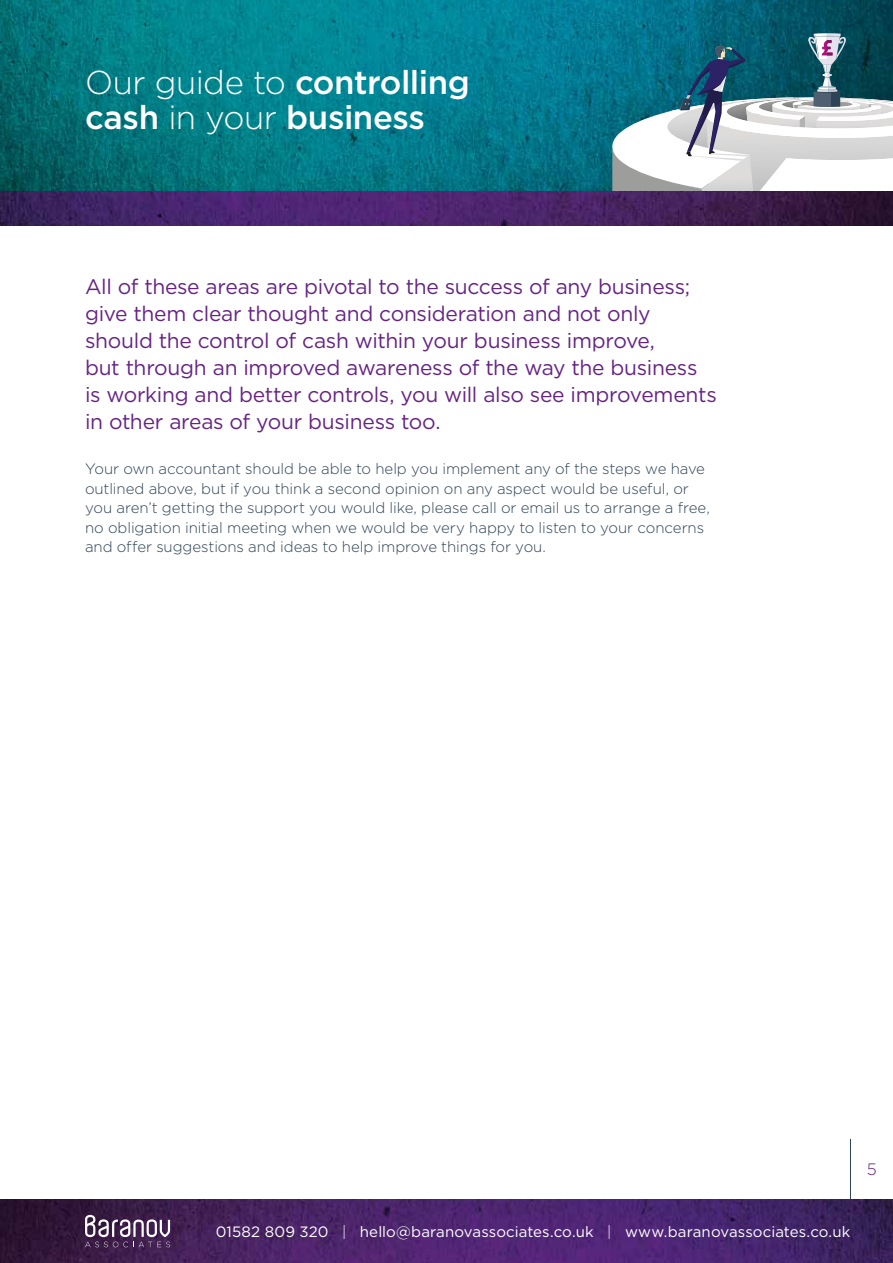
<style>
.page{position:relative;width:893px;height:1263px;background:#fff}
.page>*{position:absolute;margin:0;border:0;box-sizing:border-box;transform-origin:0 0}
.t1{font:500 33px/34.5px "Gotham";letter-spacing:-.015em;color:#fff}
.t2{font:21px/27px "Gotham";letter-spacing:-.015em;color:#662383}
.t3{font:300 16.5px "Gotham";color:#662383}
.t4{font:300 15px/19.5px "Gotham";letter-spacing:-.005em;color:#2e4355}
.t5{font:15px "Gotham";letter-spacing:.005em;color:#fff}
.s1{font-weight:300}
</style>
<div class="page">
<hr style="left:850px;top:1139px;width:1px;height:62px;background:#2e4355">
<img style="left:0;top:1199px;width:893px;height:64px">
<svg style="left:85px;top:1215px;width:85px;height:32px;background:#6b5374"></svg>
<img style="left:0;top:0;width:893px;height:225px">
<svg style="left:612px;top:33px;width:281px;height:159px"></svg>
<h1 class="t1" style="left:85px;top:65px;width:386px"><span class="s1">Our guide to</span> controlling cash <span class="s1">in your</span> business</h1>
<p class="t2" style="left:85px;top:273px;width:633px">All of these areas are pivotal to the success of any business; give them clear thought and consideration and not only should the control of cash within your business improve,<br>but through an improved awareness of the way the business is working and better controls, you will also see improvements in other areas of your business too.</p>
<p class="t4" style="left:85px;top:459px;width:626px">Your own accountant should be able to help you implement any of the steps we have outlined above, but if you think a second opinion on any aspect would be useful, or you aren’t getting the support you would like, please call or email us to arrange a free, no obligation initial meeting when we would be very happy to listen to your concerns and offer suggestions and ideas to help improve things for you.</p>
<p class="t3" style="left:867px;top:1160px;width:11px">5</p>
<p class="t5" style="left:216px;top:1223px;width:636px">01582 809 320 <span class="s1">|</span> hello@baranovassociates.co.uk <span class="s1">|</span> www.baranovassociates.co.uk</p>
</div>
